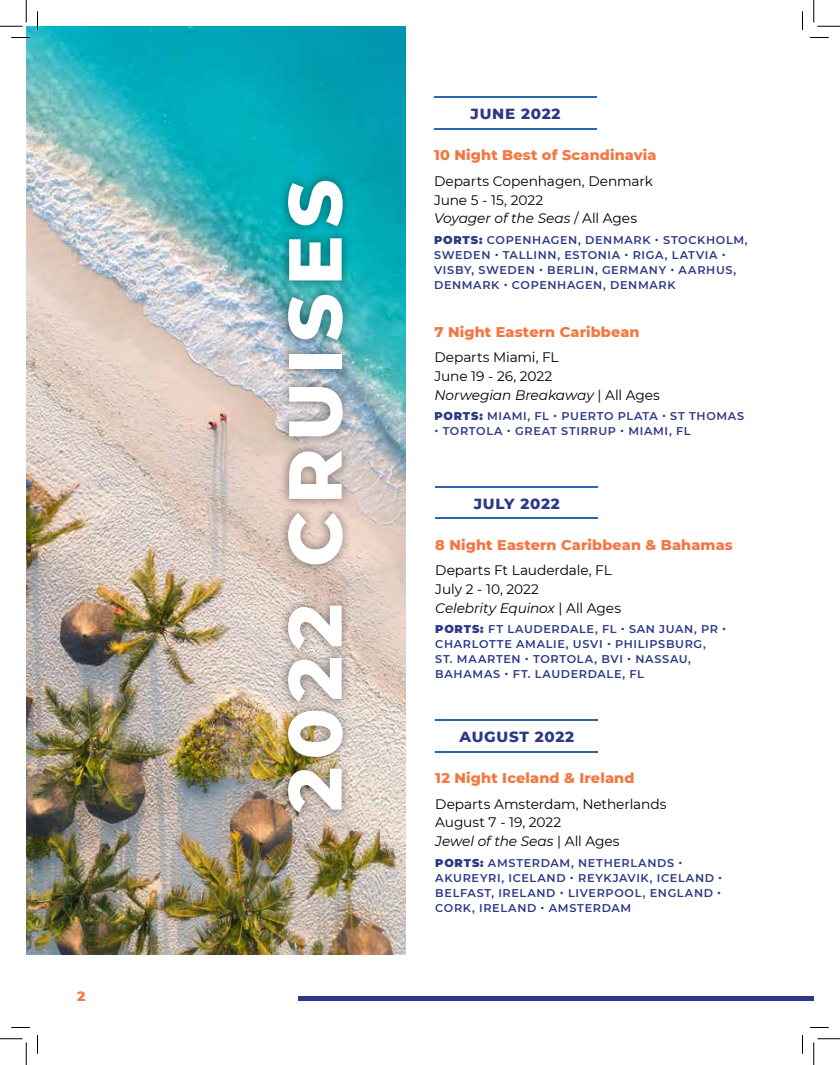
<style>
.page{position:relative;width:840px;height:1065px;background:#fff}
.page>*{position:absolute;margin:0;border:0;box-sizing:border-box;transform-origin:0 0}
.t1{font:800 75px "Montserrat";letter-spacing:.1em;color:#fff}
.t2{font:800 15px "Montserrat";letter-spacing:.05em;color:#2d3887}
.t3{font:800 14.38px "Montserrat";letter-spacing:.01em;color:#f27741}
.t4{font:13.75px/18.8px "Montserrat";letter-spacing:-.01em;color:#000}
.t5{font:800 13.75px "Montserrat";color:#f27741}
.t6{font:600 11.25px/15px "Montserrat";letter-spacing:.06em;color:#2d3887}
.s1{font-style:italic}
.s2{font-weight:900}
</style>
<div class="page">
<img style="left:26px;top:27px;width:380px;height:927px">
<div style="left:278px;top:170px;width:74px;height:652px;background:#000;opacity:.41"></div>
<hr style="left:434px;top:97px;width:163px;height:1px;background:#2d65ad">
<hr style="left:434px;top:128px;width:163px;height:1px;background:#2d65ad">
<hr style="left:435px;top:486px;width:163px;height:1px;background:#2d65ad">
<hr style="left:435px;top:517px;width:163px;height:2px;background:#2d65ad">
<hr style="left:435px;top:719px;width:163px;height:2px;background:#2d65ad">
<hr style="left:435px;top:751px;width:163px;height:1px;background:#2d65ad">
<div style="left:298px;top:996px;width:504px;height:5px;background:#2d3887"></div>
<div style="left:802px;top:996px;width:12px;height:5px;background:#2d3887"></div>
<svg style="left:11px;top:37px;width:19px;height:1px"></svg>
<svg style="left:810px;top:37px;width:19px;height:1px"></svg>
<svg style="left:11px;top:1027px;width:19px;height:1px"></svg>
<svg style="left:810px;top:1027px;width:19px;height:1px"></svg>
<svg style="left:37px;top:11px;width:1px;height:19px"></svg>
<svg style="left:37px;top:1035px;width:1px;height:19px"></svg>
<svg style="left:802px;top:11px;width:1px;height:19px"></svg>
<svg style="left:802px;top:1035px;width:1px;height:19px"></svg>
<svg style="left:0;top:0;width:27px;height:27px"></svg>
<svg style="left:0;top:1039px;width:27px;height:26px"></svg>
<svg style="left:814px;top:0;width:26px;height:27px"></svg>
<svg style="left:814px;top:1039px;width:26px;height:26px"></svg>
<p class="t5" style="left:77px;top:986px;width:10px">2</p>
<h1 class="t1" style="left:260px;top:812px;width:634px;rotate:-90deg">2022 CRUISES</h1>
<h2 class="t2" style="left:471px;top:103px;width:91px">JUNE 2022</h2>
<p class="t3" style="left:434px;top:145px;width:224px">10 Night Best of Scandinavia</p>
<p class="t4" style="left:434px;top:171px;width:220px">Departs Copenhagen, Denmark<br>June 5 - 15, 2022<br><span class="s1">Voyager of the Seas</span> / All Ages</p>
<p class="t6" style="left:434px;top:232px;width:315px"><span class="s2">PORTS:</span> COPENHAGEN, DENMARK • STOCKHOLM, SWEDEN • TALLINN, ESTONIA • RIGA, LATVIA • VISBY, SWEDEN • BERLIN, GERMANY • AARHUS, DENMARK • COPENHAGEN, DENMARK</p>
<p class="t3" style="left:434px;top:321px;width:207px">7 Night Eastern Caribbean</p>
<p class="t4" style="left:434px;top:347px;width:227px">Departs Miami, FL<br>June 19 - 26, 2022<br><span class="s1">Norwegian Breakaway</span> | All Ages</p>
<p class="t6" style="left:434px;top:408px;width:311px"><span class="s2">PORTS:</span> MIAMI, FL • PUERTO PLATA • ST THOMAS</p>
<p class="t6" style="left:434px;top:423px;width:258px">• TORTOLA • GREAT STIRRUP • MIAMI, FL</p>
<h2 class="t2" style="left:474px;top:492px;width:88px">JULY 2022</h2>
<p class="t3" style="left:435px;top:534px;width:299px">8 Night Eastern Caribbean &amp; Bahamas</p>
<p class="t4" style="left:435px;top:560px;width:187px">Departs Ft Lauderdale, FL<br>July 2 - 10, 2022<br><span class="s1">Celebrity Equinox</span> | All Ages</p>
<p class="t6" style="left:435px;top:621px;width:292px"><span class="s2">PORTS:</span> FT LAUDERDALE, FL • SAN JUAN, PR • CHARLOTTE AMALIE, USVI • PHILIPSBURG,<br>ST. MAARTEN • TORTOLA, BVI • NASSAU, BAHAMAS • FT. LAUDERDALE, FL</p>
<h2 class="t2" style="left:459px;top:726px;width:116px">AUGUST 2022</h2>
<p class="t3" style="left:435px;top:767px;width:201px">12 Night Iceland &amp; Ireland</p>
<p class="t4" style="left:435px;top:794px;width:233px">Departs Amsterdam, Netherlands<br>August 7 - 19, 2022<br><span class="s1">Jewel of the Seas</span> | All Ages</p>
<p class="t6" style="left:435px;top:855px;width:288px"><span class="s2">PORTS:</span> AMSTERDAM, NETHERLANDS • AKUREYRI, ICELAND • REYKJAVIK, ICELAND • BELFAST, IRELAND • LIVERPOOL, ENGLAND • CORK, IRELAND • AMSTERDAM</p>
</div>
